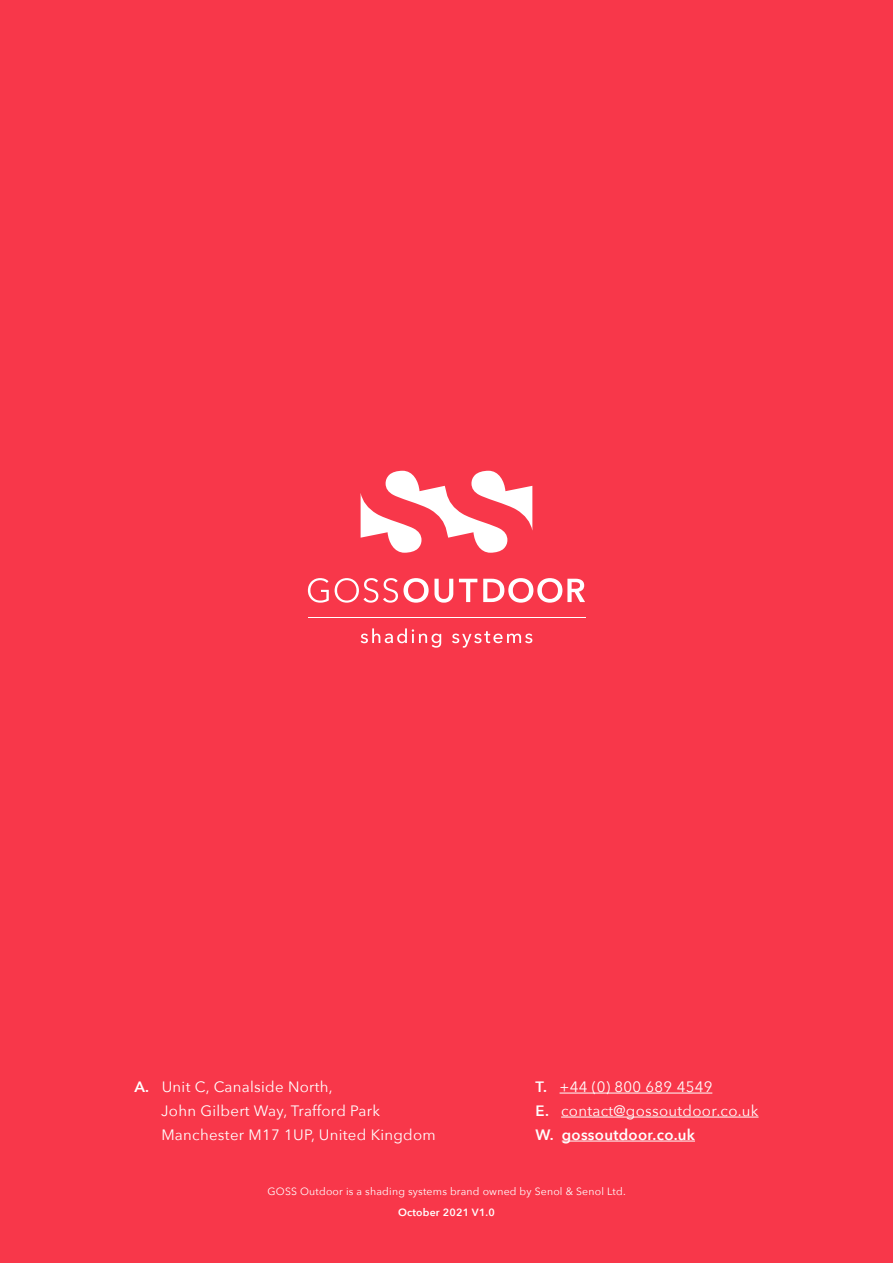
<style>
.page{position:relative;width:893px;height:1263px;background:#f8374a}
.page>*{position:absolute;margin:0;border:0;box-sizing:border-box;transform-origin:0 0}
.t1{font:15px/24px "Avenir Next";letter-spacing:.02em;color:#fff}
.t2{font:10.5px "Avenir Next";letter-spacing:.02em;color:#fff}
.t3{font:600 10.5px "Avenir Next";letter-spacing:.02em;color:#fff}
.s1{font-weight:600}
</style>
<div class="page">
<svg style="left:361px;top:471px;width:171px;height:82px"></svg>
<svg style="left:361px;top:628px;width:171px;height:20px"></svg>
<svg style="left:308px;top:578px;width:277px;height:25px"></svg>
<hr style="left:308px;top:617px;width:277px;height:1px;background:#fff">
<hr style="left:560px;top:1093px;width:152px;height:1px;background:#fff">
<hr style="left:561px;top:1117px;width:197px;height:1px;background:#fff">
<hr style="left:562px;top:1141px;width:133px;height:1px;background:#fff">
<p class="t1" style="left:161px;top:1074px;width:276px;text-indent:-27px"><span class="s1">A.</span> Unit C, Canalside North,<br>John Gilbert Way, Trafford Park<br>Manchester M17 1UP, United Kingdom</p>
<p class="t1" style="left:536px;top:1074px;width:224px"><span class="s1">T.</span> +44 (0) 800 689 4549<br><span class="s1">E.</span> contact@gossoutdoor.co.uk<br><span class="s1">W. gossoutdoor.co.uk</span></p>
<p class="t2" style="left:267px;top:1182px;width:360px">GOSS Outdoor is a shading systems brand owned by Senol &amp; Senol Ltd.</p>
<p class="t3" style="left:398px;top:1203px;width:98px">October 2021 V1.0</p>
</div>
